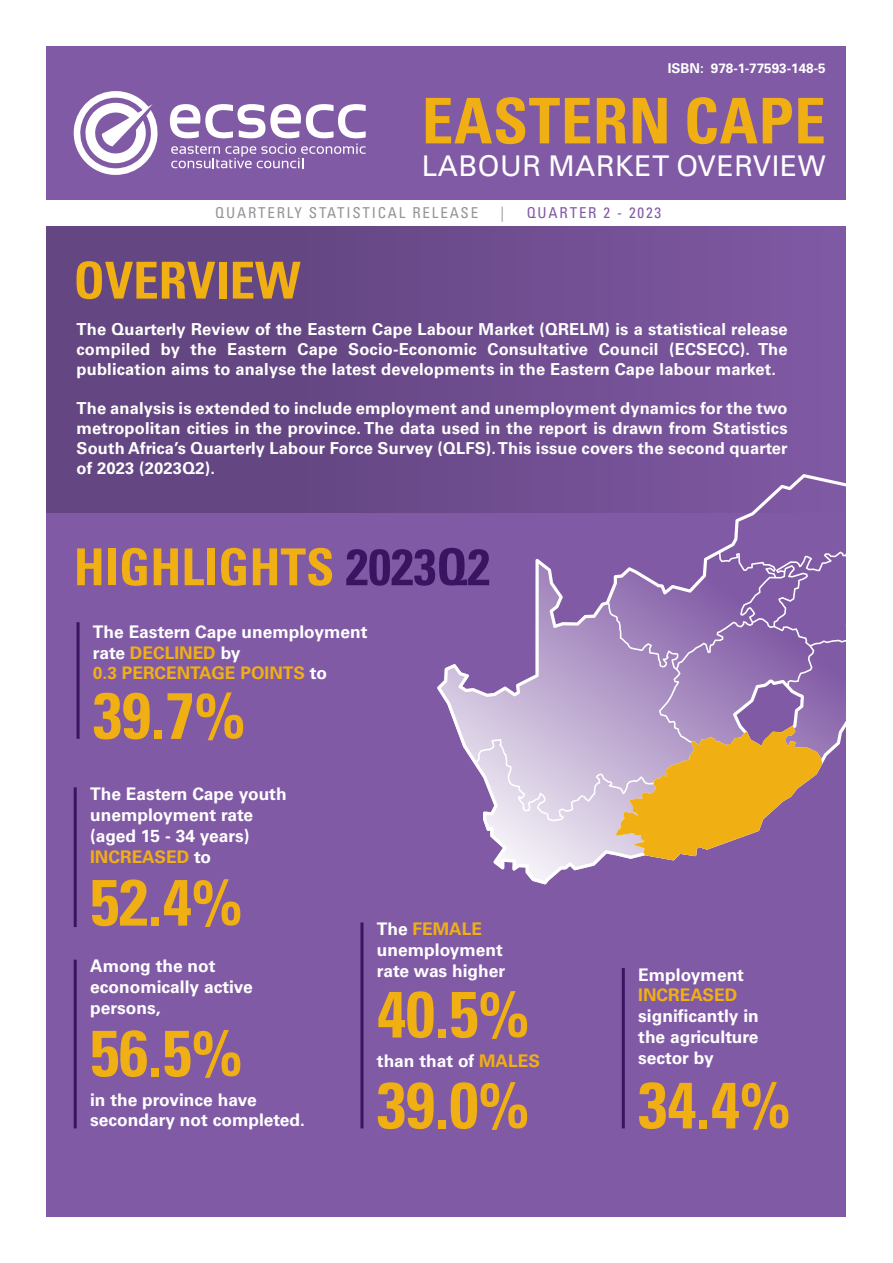
<style>
.page{position:relative;width:893px;height:1263px;background:#fff}
.page>*{position:absolute;margin:0;border:0;box-sizing:border-box;transform-origin:0 0}
.t1{font:700 condensed 65.25px "Univers LT Std";color:#f0af13}
.t2{font:700 condensed 63px "Univers LT Std";letter-spacing:.01em;color:#f0af13}
.t3{font:700 condensed 51px "Univers LT Std";color:#f0af13}
.t4{font:28.5px "Univers LT Std";letter-spacing:.02em;color:#fff}
.t5{font:700 17.4px/20.9px "Univers LT Std";color:#fff}
.t6{font:700 16.5px/19.8px "Univers LT Std";letter-spacing:.01em;color:#fff;text-align:justify}
.t7{font:condensed 15px "Univers LT Std";letter-spacing:.12em;color:#939598}
.t8{font:condensed 15px "Univers LT Std";letter-spacing:.12em;color:#815aa5}
.t9{font:700 13.5px "Univers LT Std";color:#fff}
.s1{color:#381461}
.s2{color:#f0af13}
</style>
<div class="page">
<div style="left:47px;top:226px;width:799px;height:990px;background:#815aa5"></div>
<div style="left:47px;top:226px;width:799px;height:286px;background:linear-gradient(to right,#5e427b,#7e58a1)"></div>
<div style="left:47px;top:47px;width:799px;height:153px;background:#815aa5"></div>
<svg style="left:73px;top:91px;width:85px;height:84px"></svg>
<svg style="left:171px;top:144px;width:195px;height:24px"></svg>
<svg style="left:170px;top:104px;width:196px;height:34px"></svg>
<hr style="left:622px;top:968px;width:3px;height:160px;background:#381461">
<hr style="left:74px;top:960px;width:3px;height:168px;background:#381461">
<svg style="left:437px;top:474px;width:409px;height:410px"></svg>
<svg style="left:616px;top:725px;width:206px;height:135px"></svg>
<hr style="left:77px;top:622px;width:3px;height:117px;background:#381461">
<hr style="left:74px;top:787px;width:3px;height:140px;background:#381461">
<hr style="left:360px;top:922px;width:3px;height:206px;background:#381461">
<p class="t9" style="left:668px;top:60px;width:160px">ISBN: 978-1-77593-148-5</p>
<p class="t2" style="left:422px;top:82px;width:405px">EASTERN CAPE</p>
<p class="t4" style="left:422px;top:149px;width:405px">LABOUR MARKET OVERVIEW</p>
<p class="t7" style="left:215px;top:204px;width:265px">QUARTERLY STATISTICAL RELEASE</p>
<p class="t7" style="left:501px;top:204px;width:5px">|</p>
<p class="t8" style="left:527px;top:204px;width:136px">QUARTER 2 - 2023</p>
<p class="t3" style="left:74px;top:249px;width:228px">OVERVIEW</p>
<p class="t6" style="left:77px;top:320px;width:713px">The Quarterly Review of the Eastern Cape Labour Market (QRELM) is a statistical release compiled by the Eastern Cape Socio-Economic Consultative Council (ECSECC). The publication aims to analyse the latest developments in the Eastern Cape labour market.</p>
<p class="t6" style="left:77px;top:399px;width:713px">The analysis is extended to include employment and unemployment dynamics for the two metropolitan cities in the province. The data used in the report is drawn from Statistics South Africa’s Quarterly Labour Force Survey (QLFS). This issue covers the second quarter of 2023 (2023Q2).</p>
<p class="t3" style="left:74px;top:536px;width:418px">HIGHLIGHTS <span class="s1">2023Q2</span></p>
<p class="t5" style="left:93px;top:621px;width:276px">The Eastern Cape unemployment rate <span class="s2">DECLINED</span> by<br><span class="s2">0.3 PERCENTAGE POINTS</span> to</p>
<p class="t1" style="left:93px;top:676px;width:154px">39.7%</p>
<p class="t5" style="left:90px;top:783px;width:198px">The Eastern Cape youth unemployment rate (aged 15 - 34 years)<br><span class="s2">INCREASED</span> to</p>
<p class="t1" style="left:90px;top:862px;width:154px">52.4%</p>
<p class="t5" style="left:90px;top:956px;width:164px">Among the not economically active persons,</p>
<p class="t1" style="left:90px;top:1013px;width:154px">56.5%</p>
<p class="t5" style="left:90px;top:1089px;width:216px">in the province have secondary not completed.</p>
<p class="t5" style="left:377px;top:919px;width:128px">The <span class="s2">FEMALE </span>unemployment</p>
<p class="t5" style="left:377px;top:960px;width:130px">rate was higher</p>
<p class="t1" style="left:377px;top:974px;width:154px">40.5%</p>
<p class="t5" style="left:377px;top:1050px;width:165px">than that of <span class="s2">MALES</span></p>
<p class="t1" style="left:377px;top:1065px;width:154px">39.0%</p>
<p class="t5" style="left:638px;top:964px;width:122px">Employment<br><span class="s2">INCREASED </span>significantly in the agriculture</p>
<p class="t5" style="left:638px;top:1047px;width:77px">sector by</p>
<p class="t1" style="left:638px;top:1065px;width:154px">34.4%</p>
</div>
